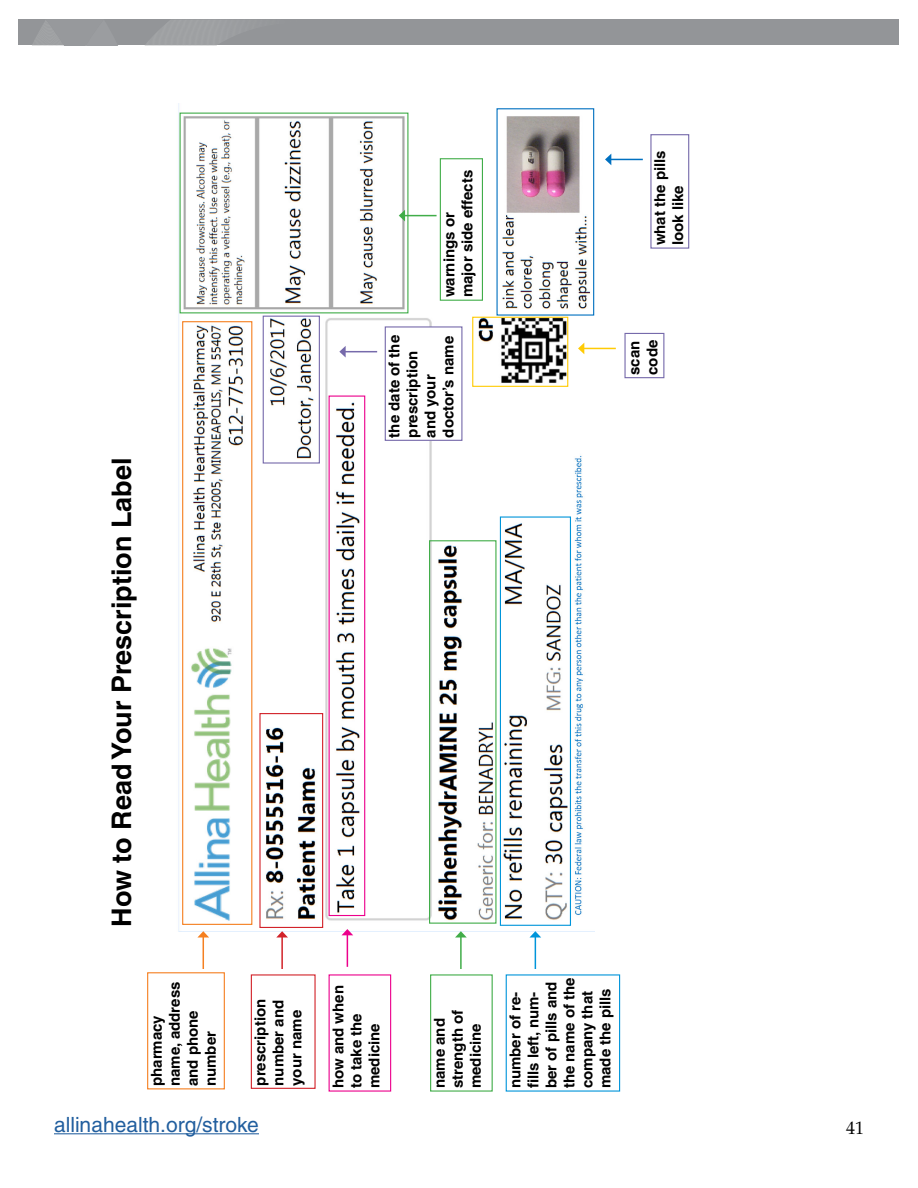
<style>
.page{position:relative;width:918px;height:1188px;background:#fff}
.page>*{position:absolute;margin:0;border:0;box-sizing:border-box;transform-origin:0 0}
.t1{font:700 27px "Helvetica";color:#000}
.t2{font:21px "Helvetica";color:#215e9e}
.t3{font:18px "Palatino";color:#000}
.t4{font:700 15px/18px "Helvetica";color:#000}
</style>
<div class="page">
<div style="left:18px;top:19px;width:881px;height:26px;background:#939598"></div>
<svg style="left:32px;top:20px;width:204px;height:26px"></svg>
<img style="left:178px;top:104px;width:417px;height:827px">
<div style="left:182px;top:321px;width:70px;height:604px;border:1px solid #f58021"></div>
<div style="left:263px;top:316px;width:57px;height:148px;border:1px solid #766aab"></div>
<div style="left:496px;top:108px;width:98px;height:208px;border:1px solid #0070c0"></div>
<div style="left:180px;top:113px;width:228px;height:200px;border:1px solid #41ad49"></div>
<div style="left:472px;top:317px;width:96px;height:70px;border:1px solid #ffcb05"></div>
<div style="left:259px;top:713px;width:64px;height:215px;border:1px solid #d2232a"></div>
<div style="left:429px;top:540px;width:67px;height:384px;border:1px solid #41ad49"></div>
<div style="left:500px;top:516px;width:71px;height:410px;border:1px solid #0095da"></div>
<div style="left:329px;top:396px;width:36px;height:520px;border:1px solid #ec008c"></div>
<div style="left:147px;top:972px;width:78px;height:117px;border:1px solid #f58021"></div>
<div style="left:251px;top:974px;width:65px;height:115px;border:1px solid #d2232a"></div>
<div style="left:385px;top:327px;width:77px;height:113px;background:#fff"></div>
<div style="left:385px;top:326px;width:77px;height:115px;border:1px solid #766aab"></div>
<div style="left:650px;top:134px;width:39px;height:115px;border:1px solid #766aab"></div>
<div style="left:624px;top:333px;width:40px;height:45px;border:1px solid #766aab"></div>
<div style="left:440px;top:159px;width:42px;height:141px;background:#fff"></div>
<div style="left:440px;top:158px;width:43px;height:143px;border:1px solid #41ad49"></div>
<div style="left:329px;top:974px;width:62px;height:118px;border:1px solid #ec008c"></div>
<div style="left:430px;top:974px;width:63px;height:118px;border:1px solid #41ad49"></div>
<div style="left:506px;top:974px;width:114px;height:118px;border:1px solid #0095da"></div>
<hr style="left:203px;top:937px;width:1px;height:32px;background:#f58021">
<svg style="left:197px;top:931px;width:12px;height:7px"></svg>
<hr style="left:281px;top:937px;width:2px;height:32px;background:#d2232a">
<svg style="left:276px;top:931px;width:12px;height:7px"></svg>
<hr style="left:345px;top:351px;width:32px;height:1px;background:#766aab">
<svg style="left:339px;top:346px;width:7px;height:12px"></svg>
<hr style="left:611px;top:159px;width:32px;height:1px;background:#0070c0">
<svg style="left:605px;top:154px;width:6px;height:11px"></svg>
<hr style="left:584px;top:348px;width:32px;height:1px;background:#ffcb05">
<svg style="left:578px;top:343px;width:6px;height:11px"></svg>
<hr style="left:404px;top:215px;width:33px;height:1px;background:#41ad49">
<svg style="left:399px;top:210px;width:6px;height:11px"></svg>
<hr style="left:347px;top:935px;width:1px;height:32px;background:#ec008c">
<svg style="left:342px;top:929px;width:11px;height:6px"></svg>
<hr style="left:460px;top:937px;width:2px;height:32px;background:#41ad49">
<svg style="left:455px;top:931px;width:12px;height:7px"></svg>
<hr style="left:535px;top:937px;width:1px;height:32px;background:#0095da">
<svg style="left:529px;top:931px;width:12px;height:7px"></svg>
<hr style="left:54px;top:1133px;width:205px;height:1px;background:#215e9e">
<h1 class="t1" style="left:105px;top:927px;width:471px;rotate:-90deg">How to Read Your Prescription Label</h1>
<p class="t4" style="left:147px;top:1086px;width:106px;rotate:-90deg">pharmacy name, address and phone number</p>
<p class="t4" style="left:251px;top:1086px;width:88px;text-align:justify;rotate:-90deg">prescription number and your name</p>
<h2 class="t2" style="left:54px;top:1112px;width:206px">allinahealth.org/stroke</h2>
<p class="t4" style="left:440px;top:297px;width:129px;rotate:-90deg">warnings or major side effects</p>
<p class="t4" style="left:385px;top:438px;width:104px;rotate:-90deg">the date of the prescription and your doctor’s name</p>
<p class="t4" style="left:329px;top:1088px;width:105px;rotate:-90deg">how and when to take the medicine</p>
<p class="t4" style="left:430px;top:1088px;width:80px;rotate:-90deg">name and strength of medicine</p>
<p class="t4" style="left:651px;top:245px;width:97px;rotate:-90deg">what the pills look like</p>
<p class="t4" style="left:625px;top:375px;width:37px;rotate:-90deg">scan code</p>
<p class="t4" style="left:506px;top:1088px;width:112px;rotate:-90deg">number of re&shy;fills left, num&shy;ber of pills and the name of the company that made the pills</p>
<p class="t3" style="left:846px;top:1117px;width:19px">41</p>
</div>
